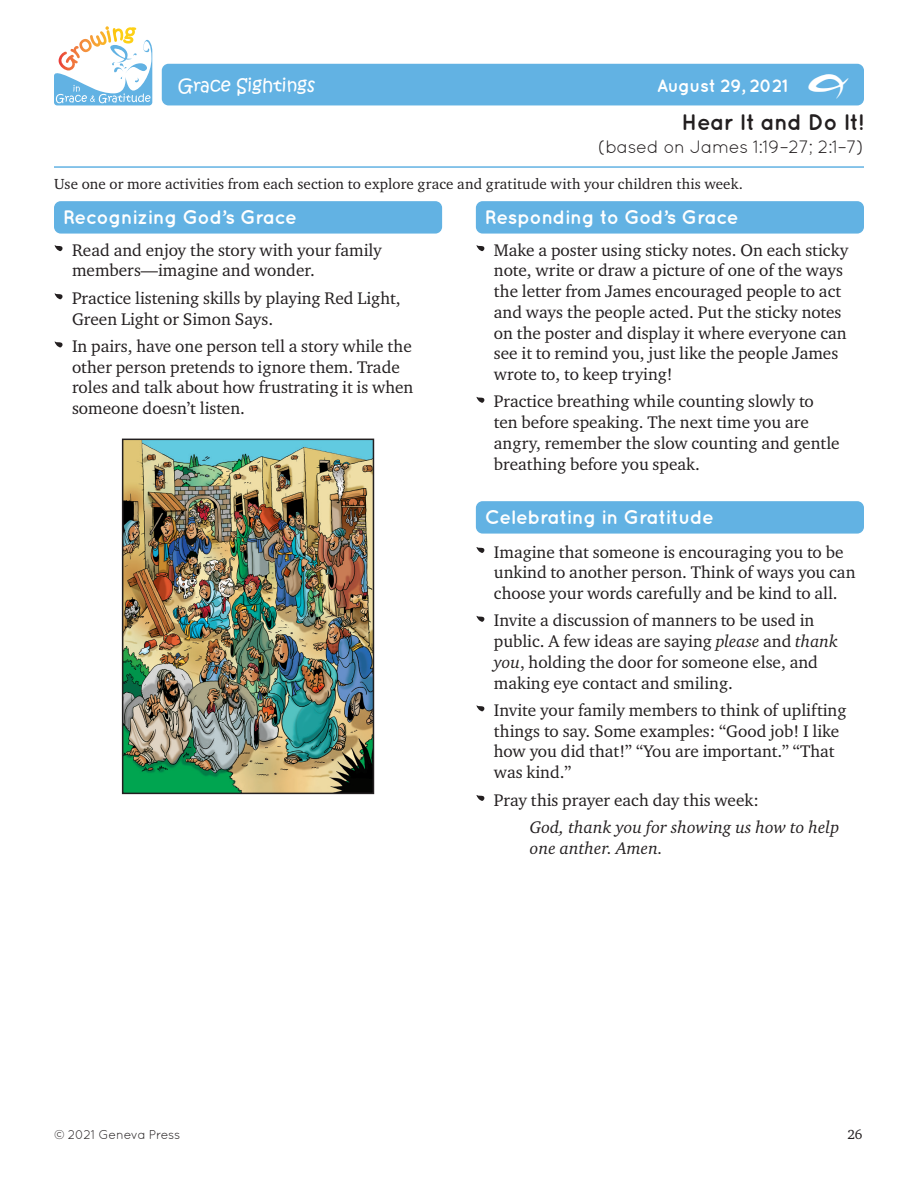
<style>
.page{position:relative;width:918px;height:1188px;background:#fff}
.page>*{position:absolute;margin:0;border:0;box-sizing:border-box;transform-origin:0 0}
.t1{font:60px "Growing Grace Gratitude";color:#231f20}
.t2{font:45px "Growing Grace Gratitude";color:#fff}
.t3{font:700 22.5px "Quicksand";letter-spacing:-.02em;color:#231f20}
.t4{font:700 19.5px "Quicksand";letter-spacing:-.02em;color:#fff}
.t5{font:18px "Quicksand";letter-spacing:-.02em;color:#231f20}
.t6{font:18px "Kristen Normal ITC Std";color:#fff}
.t7{font:700 18px "Quicksand";letter-spacing:-.03em;color:#fff}
.t8{font:17.25px/20.7px "Charter ITC Std";color:#231f20}
.t9{font:italic 17.25px/20.7px "Charter ITC Std";letter-spacing:.01em;color:#231f20}
.t10{font:15px "Charter ITC Std";letter-spacing:.01em;color:#231f20}
.t11{font:13.5px "Charter ITC Std";color:#231f20}
.t12{font:12.75px "Quicksand";letter-spacing:-.02em;color:#231f20}
.s1{font-style:italic}
</style>
<div class="page">
<svg style="left:54px;top:26px;width:98px;height:79px"></svg>
<div style="left:162px;top:64px;width:702px;height:41px;background:#62b2e3;border-radius:7px"></div>
<div style="left:54px;top:201px;width:388px;height:33px;background:#62b2e3;border-radius:7px"></div>
<img style="left:125px;top:442px;width:246px;height:349px">
<div style="left:122px;top:439px;width:252px;height:355px;border:2px solid #231f20"></div>
<div style="left:476px;top:201px;width:388px;height:33px;background:#62b2e3;border-radius:7px"></div>
<div style="left:476px;top:501px;width:388px;height:33px;background:#62b2e3;border-radius:7px"></div>
<hr style="left:54px;top:166px;width:810px;height:2px;background:#62b2e3">
<p class="t6" style="left:178px;top:74px;width:139px">Grace Sightings</p>
<p class="t7" style="left:657px;top:75px;width:132px">August 29, 2021</p>
<h2 class="t2" style="left:808px;top:67px;width:42px">E</h2>
<h3 class="t3" style="left:682px;top:109px;width:184px">Hear It and Do It!</h3>
<p class="t5" style="left:598px;top:137px;width:267px">(based on James 1:19–27; 2:1–7)</p>
<p class="t10" style="left:54px;top:174px;width:690px">Use one or more activities from each section to explore grace and gratitude with your children this week.</p>
<p class="t4" style="left:63px;top:205px;width:236px">Recognizing God’s Grace</p>
<h1 class="t1" style="left:54px;top:226px;width:11px">Z</h1>
<p class="t8" style="left:72px;top:239px;width:311px">Read and enjoy the story with your family members—imagine and wonder.</p>
<h1 class="t1" style="left:54px;top:274px;width:11px">Z</h1>
<p class="t8" style="left:72px;top:287px;width:330px">Practice listening skills by playing Red Light,<br>Green Light or Simon Says.</p>
<h1 class="t1" style="left:54px;top:322px;width:11px">Z</h1>
<p class="t8" style="left:72px;top:336px;width:343px">In pairs, have one person tell a story while the other person pretends to ignore them. Trade roles and talk about how frustrating it is when someone doesn’t listen.</p>
<p class="t4" style="left:485px;top:205px;width:255px">Responding to God’s Grace</p>
<h1 class="t1" style="left:476px;top:226px;width:11px">Z</h1>
<p class="t8" style="left:494px;top:239px;width:356px">Make a poster using sticky notes. On each sticky note, write or draw a picture of one of the ways the letter from James encouraged people to act and ways the people acted. Put the sticky notes on the poster and display it where everyone can see it to remind you, just like the people James wrote to, to keep trying!</p>
<h1 class="t1" style="left:476px;top:377px;width:11px">Z</h1>
<p class="t8" style="left:494px;top:391px;width:347px">Practice breathing while counting slowly to ten before speaking. The next time you are angry, remember the slow counting and gentle breathing before you speak.</p>
<p class="t4" style="left:485px;top:505px;width:231px">Celebrating in Gratitude</p>
<h1 class="t1" style="left:476px;top:527px;width:11px">Z</h1>
<p class="t8" style="left:494px;top:541px;width:363px">Imagine that someone is encouraging you to be unkind to another person. Think of ways you can choose your words carefully and be kind to all.</p>
<h1 class="t1" style="left:476px;top:596px;width:11px">Z</h1>
<p class="t8" style="left:494px;top:610px;width:346px">Invite a discussion of manners to be used in public. A few ideas are saying <span class="s1">please</span> and <span class="s1">thank you</span>, holding the door for someone else, and making eye contact and smiling.</p>
<h1 class="t1" style="left:476px;top:686px;width:11px">Z</h1>
<p class="t8" style="left:494px;top:699px;width:354px">Invite your family members to think of uplifting things to say. Some examples: “Good job! I like how you did that!” “You are important.” “That was kind.”</p>
<h1 class="t1" style="left:476px;top:775px;width:11px">Z</h1>
<p class="t8" style="left:494px;top:789px;width:267px">Pray this prayer each day this week:</p>
<p class="t9" style="left:530px;top:817px;width:311px">God, thank you for showing us how to help one anther. Amen.</p>
<p class="t12" style="left:54px;top:1128px;width:128px">© 2021 Geneva Press</p>
<p class="t11" style="left:847px;top:1126px;width:17px">26</p>
</div>
